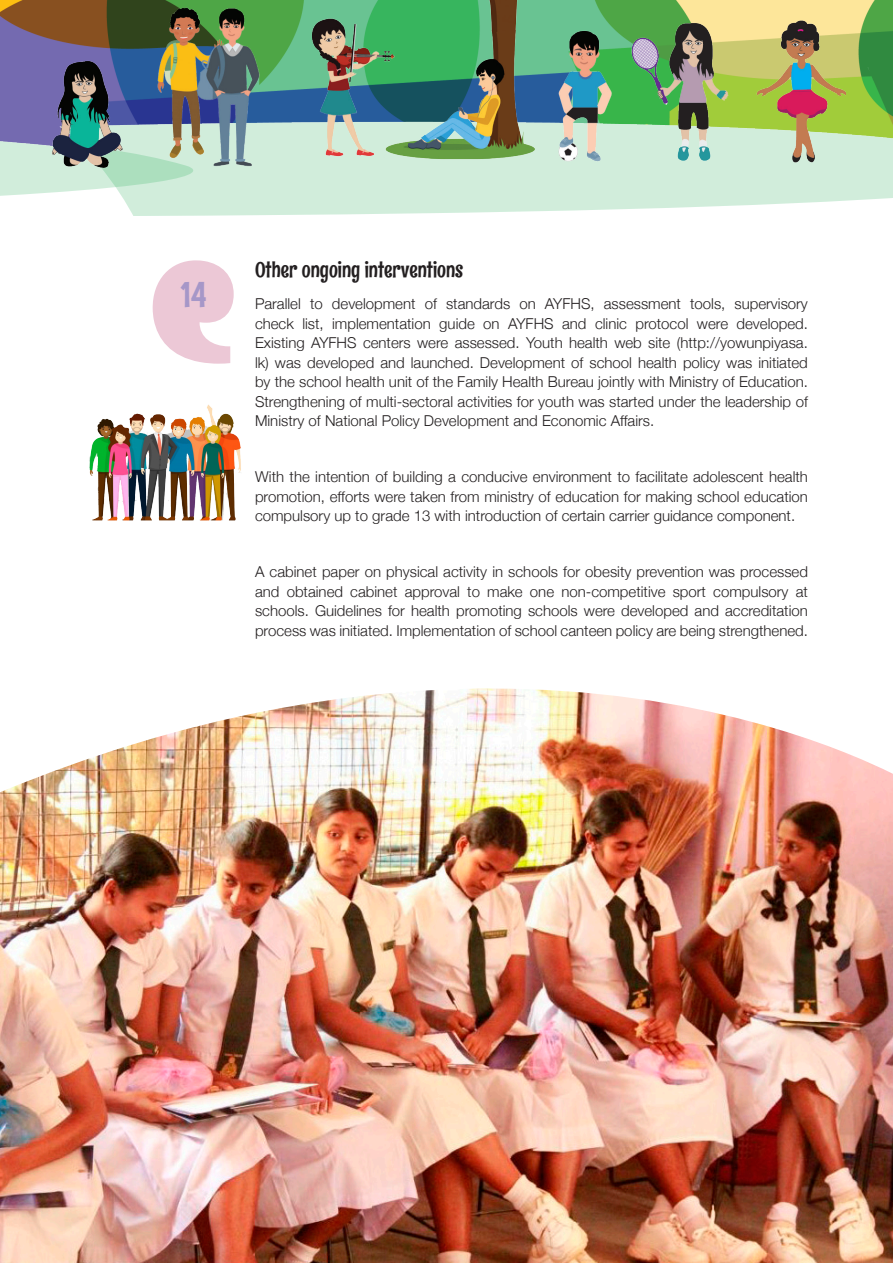
<style>
.page{position:relative;width:893px;height:1263px;background:#fff}
.page>*{position:absolute;margin:0;border:0;box-sizing:border-box;transform-origin:0 0}
.t1{font:36px "Rum Raisin";color:#a697c8}
.t2{font:21px "Rum Raisin";color:#231f20}
.t3{font:300 15px/19.5px "Helvetica Neue";color:#231f20;text-align:justify}
</style>
<div class="page">
<svg style="left:122px;top:150px;width:771px;height:66px;background:#d7efdf"></svg>
<svg style="left:0;top:150px;width:195px;height:46px;background:#d0ecda"></svg>
<img style="left:0;top:0;width:893px;height:150px">
<img style="left:39px;top:0;width:806px;height:173px">
<svg style="left:152px;top:260px;width:82px;height:104px"></svg>
<img style="left:89px;top:404px;width:152px;height:117px">
<img style="left:0;top:688px;width:893px;height:575px">
<p class="t1" style="left:181px;top:271px;width:27px">14</p>
<p class="t2" style="left:255px;top:256px;width:210px">Other ongoing interventions</p>
<p class="t3" style="left:255px;top:294px;width:554px">Parallel to development of standards on AYFHS, assessment tools, supervisory check list, implementation guide on AYFHS and clinic protocol were developed.<br>Existing AYFHS centers were assessed. Youth health web site (http://yowunpiyasa. lk) was developed and launched. Development of school health policy was initiated by the school health unit of the Family Health Bureau jointly with Ministry of Education.<br>Strengthening of multi-sectoral activities for youth was started under the leadership of Ministry of National Policy Development and Economic Affairs.</p>
<p class="t3" style="left:255px;top:467px;width:554px">With the intention of building a conducive environment to facilitate adolescent health promotion, efforts were taken from ministry of education for making school education compulsory up to grade 13 with introduction of certain carrier guidance component.</p>
<p class="t3" style="left:255px;top:562px;width:554px">A cabinet paper on physical activity in schools for obesity prevention was processed and obtained cabinet approval to make one non-competitive sport compulsory at schools. Guidelines for health promoting schools were developed and accreditation process was initiated. Implementation of school canteen policy are being strengthened.</p>
</div>
